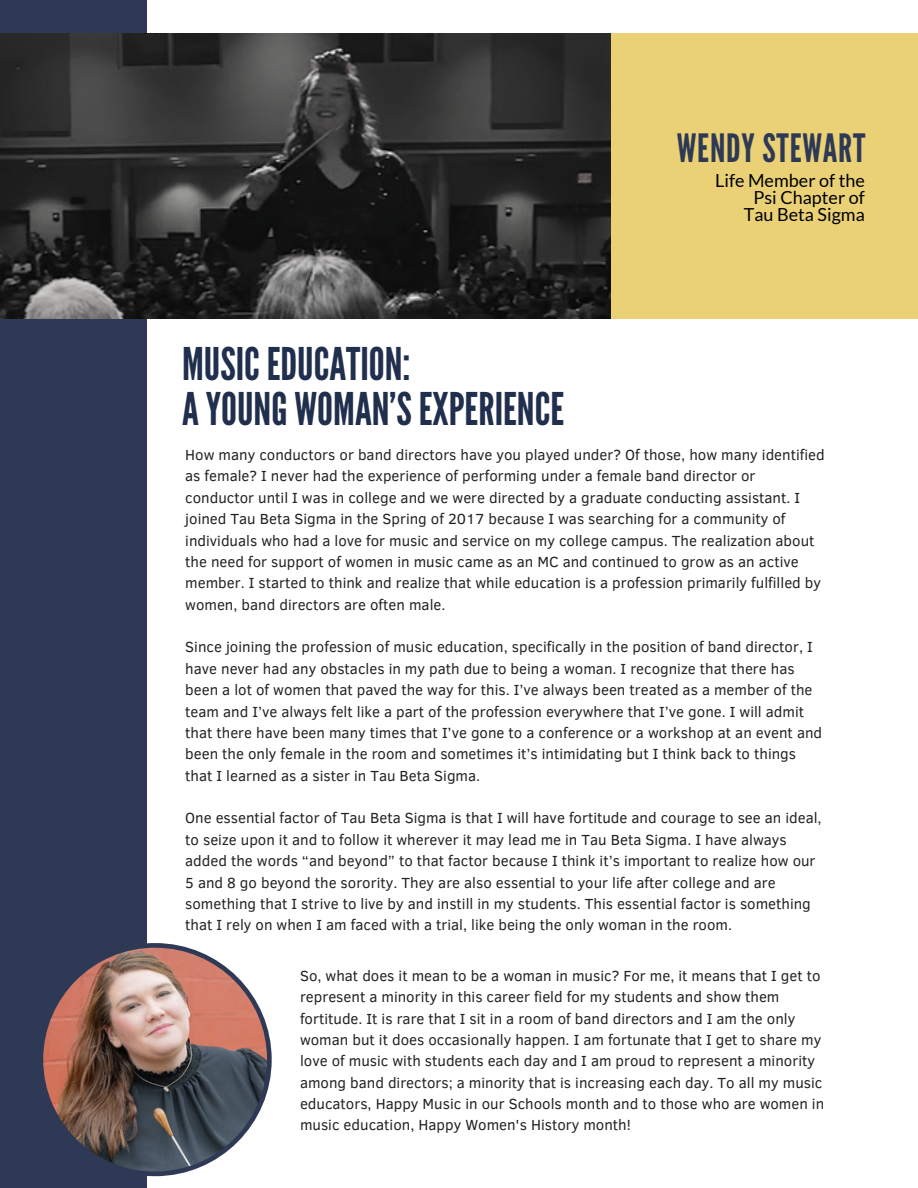
<style>
.page{position:relative;width:918px;height:1188px;background:#fff}
.page>*{position:absolute;margin:0;border:0;box-sizing:border-box;transform-origin:0 0}
.t1{font:45px "League Gothic";color:#212f4e}
.t2{font:39px "League Gothic";letter-spacing:.02em;color:#2e3956}
.t3{font:18px/16.8px "Lato";color:#000;text-align:right}
.t4{font:15px/21.3px "Clear Sans";color:#222}
</style>
<div class="page">
<div style="left:0;top:0;width:146px;height:1188px;background:#2e3956"></div>
<img style="left:0;top:34px;width:611px;height:285px">
<div style="left:611px;top:34px;width:307px;height:285px;background:#ebd175"></div>
<div style="left:39px;top:943px;width:233px;height:233px;background:#2e3956;border-radius:50%"></div>
<img style="left:43px;top:948px;width:224px;height:224px;border-radius:50%">
<p class="t2" style="left:677px;top:125px;width:190px">WENDY STEWART</p>
<p class="t3" style="left:715px;top:172px;width:151px">Life Member of the<br>Psi Chapter of</p>
<p class="t3" style="left:744px;top:206px;width:122px">Tau Beta Sigma</p>
<p class="t1" style="left:182px;top:338px;width:230px">MUSICEDUCATION:</p>
<p class="t1" style="left:182px;top:383px;width:384px">AYOUNG WOMAN’SEXPERIENCE</p>
<p class="t4" style="left:185px;top:443px;width:641px">How many conductors or band directors have you played under? Of those, how many identified as female? I never had the experience of performing under a female band director or conductor until I was in college and we were directed by a graduate conducting assistant. I joined Tau Beta Sigma in the Spring of 2017 because I was searching for a community of individuals who had a love for music and service on my college campus. The realization about the need for support of women in music came as an MC and continued to grow as an active member. I started to think and realize that while education is a profession primarily fulfilled by women, band directors are often male.</p>
<p class="t4" style="left:185px;top:636px;width:638px">Since joining the profession of music education, specifically in the position of band director, I have never had any obstacles in my path due to being a woman. I recognize that there has been a lot of women that paved the way for this. I’ve always been treated as a member of the team and I’ve always felt like a part of the profession everywhere that I’ve gone. I will admit that there have been many times that I’ve gone to a conference or a workshop at an event and been the only female in the room and sometimes it’s intimidating but I think back to things that I learned as a sister in Tau Beta Sigma.</p>
<p class="t4" style="left:185px;top:807px;width:638px">One essential factor of Tau Beta Sigma is that I will have fortitude and courage to see an ideal, to seize upon it and to follow it wherever it may lead me in Tau Beta Sigma. I have always added the words “and beyond” to that factor because I think it’s important to realize how our 5 and 8 go beyond the sorority. They are also essential to your life after college and are something that I strive to live by and instill in my students. This essential factor is something that I rely on when I am faced with a trial, like being the only woman in the room.</p>
<p class="t4" style="left:300px;top:964px;width:526px">So, what does it mean to be a woman in music? For me, it means that I get to represent a minority in this career field for my students and show them fortitude. It is rare that I sit in a room of band directors and I am the only woman but it does occasionally happen. I am fortunate that I get to share my love of music with students each day and I am proud to represent a minority among band directors; a minority that is increasing each day. To all my music educators, Happy Music in our Schools month and to those who are women in music education, Happy Women's History month!</p>
</div>
